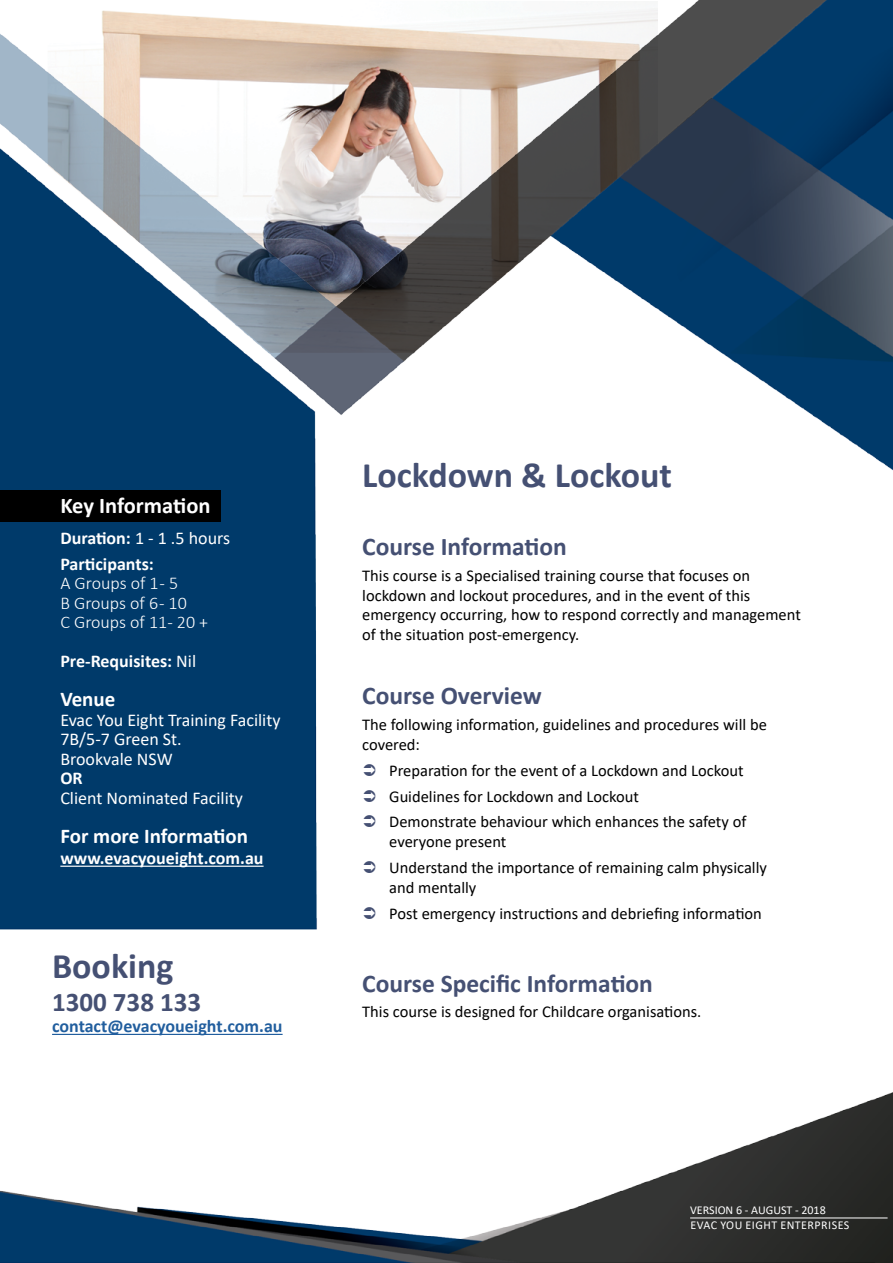
<style>
.page{position:relative;width:893px;height:1263px;background:#fff}
.page>*{position:absolute;margin:0;border:0;box-sizing:border-box;transform-origin:0 0}
.t1{font:700 36px "Calibri";color:#455073}
.t2{font:700 27px "Calibri";color:#455073}
.t3{font:700 25.5px "Calibri";color:#455073}
.t4{font:700 22.5px "Calibri";letter-spacing:-.005em;color:#fff}
.t5{font:700 21px "Calibri";color:#fff}
.t6{font:18px/19.5px "Calibri";color:#fff}
.t7{font:700 18px/25.5px "Calibri";color:#fff}
.t8{font:300 18px/19.5px "Calibri";color:#fff}
.t9{font:700 18px "Calibri";color:#215e9e}
.t10{font:16.5px/19.8px "Calibri";color:#000}
.t11{font:12px/14.4px "Calibri";letter-spacing:.03em;color:#fff}
.s1{font-weight:400}
</style>
<div class="page">
<img style="left:1px;top:0;width:892px;height:1263px">
<div style="left:0;top:490px;width:220px;height:31px;background:#000"></div>
<hr style="left:60px;top:866px;width:204px;height:1px;background:#fff">
<hr style="left:52px;top:1034px;width:231px;height:1px;background:#215e9e">
<hr style="left:690px;top:1218px;width:198px;height:1px;background:#fff">
<svg style="left:364px;top:764px;width:12px;height:12px"></svg>
<svg style="left:364px;top:789px;width:12px;height:12px"></svg>
<svg style="left:364px;top:815px;width:12px;height:12px"></svg>
<svg style="left:364px;top:861px;width:12px;height:12px"></svg>
<svg style="left:364px;top:906px;width:12px;height:13px"></svg>
<h3 class="t4" style="left:60px;top:489px;width:152px">Key Information</h3>
<p class="t7" style="left:60px;top:525px;width:171px">Duration: <span class="s1">1 - 1 .5 hours<br></span>Participants:</p>
<p class="t8" style="left:60px;top:573px;width:149px">A Groups of 1 - 5<br>B Groups of 6 - 10<br>C Groups of 11- 20 +</p>
<p class="t7" style="left:60px;top:648px;width:137px">Pre-Requisites: <span class="s1">Nil</span></p>
<p class="t5" style="left:60px;top:684px;width:57px">Venue</p>
<p class="t6" style="left:60px;top:709px;width:222px">Evac You Eight Training Facility<br>7B/5-7 Green St.<br>Brookvale NSW</p>
<p class="t7" style="left:60px;top:765px;width:24px">OR</p>
<p class="t6" style="left:60px;top:787px;width:184px">Client Nominated Facility</p>
<p class="t5" style="left:60px;top:821px;width:189px">For more Information</p>
<p class="t7" style="left:60px;top:845px;width:205px">www.evacyoueight.com.au</p>
<h1 class="t1" style="left:52px;top:941px;width:123px">Booking</h1>
<h2 class="t2" style="left:52px;top:983px;width:151px">1300 738 133</h2>
<p class="t9" style="left:52px;top:1014px;width:232px">contact@evacyoueight.com.au</p>
<h1 class="t1" style="left:362px;top:449px;width:311px">Lockdown &amp; Lockout</h1>
<h3 class="t3" style="left:362px;top:528px;width:206px">Course Information</h3>
<p class="t10" style="left:362px;top:565px;width:440px">This course is a Specialised training course that focuses on lockdown and lockout procedures, and in the event of this emergency occurring, how to respond correctly and management of the situation post-emergency.</p>
<h3 class="t3" style="left:362px;top:678px;width:181px">Course Overview</h3>
<p class="t10" style="left:362px;top:714px;width:406px">The following information, guidelines and procedures will be covered:</p>
<p class="t10" style="left:389px;top:757px;width:359px;line-height:25.8px">Preparation for the event of a Lockdown and Lockout<br>Guidelines for Lockdown and Lockout<br>Demonstrate behaviour which enhances the safety of</p>
<p class="t10" style="left:389px;top:828px;width:379px;line-height:25.8px">everyone present<br>Understand the importance of remaining calm physically</p>
<p class="t10" style="left:389px;top:874px;width:374px;line-height:25.8px">and mentally<br>Post emergency instructions and debriefing information</p>
<h3 class="t3" style="left:362px;top:965px;width:292px">Course Specific Information</h3>
<p class="t10" style="left:362px;top:1001px;width:341px">This course is designed for Childcare organisations.</p>
<p class="t11" style="left:690px;top:1203px;width:161px">VERSION 6 - AUGUST - 2018<br>EVAC YOU EIGHT ENTERPRISES</p>
</div>
